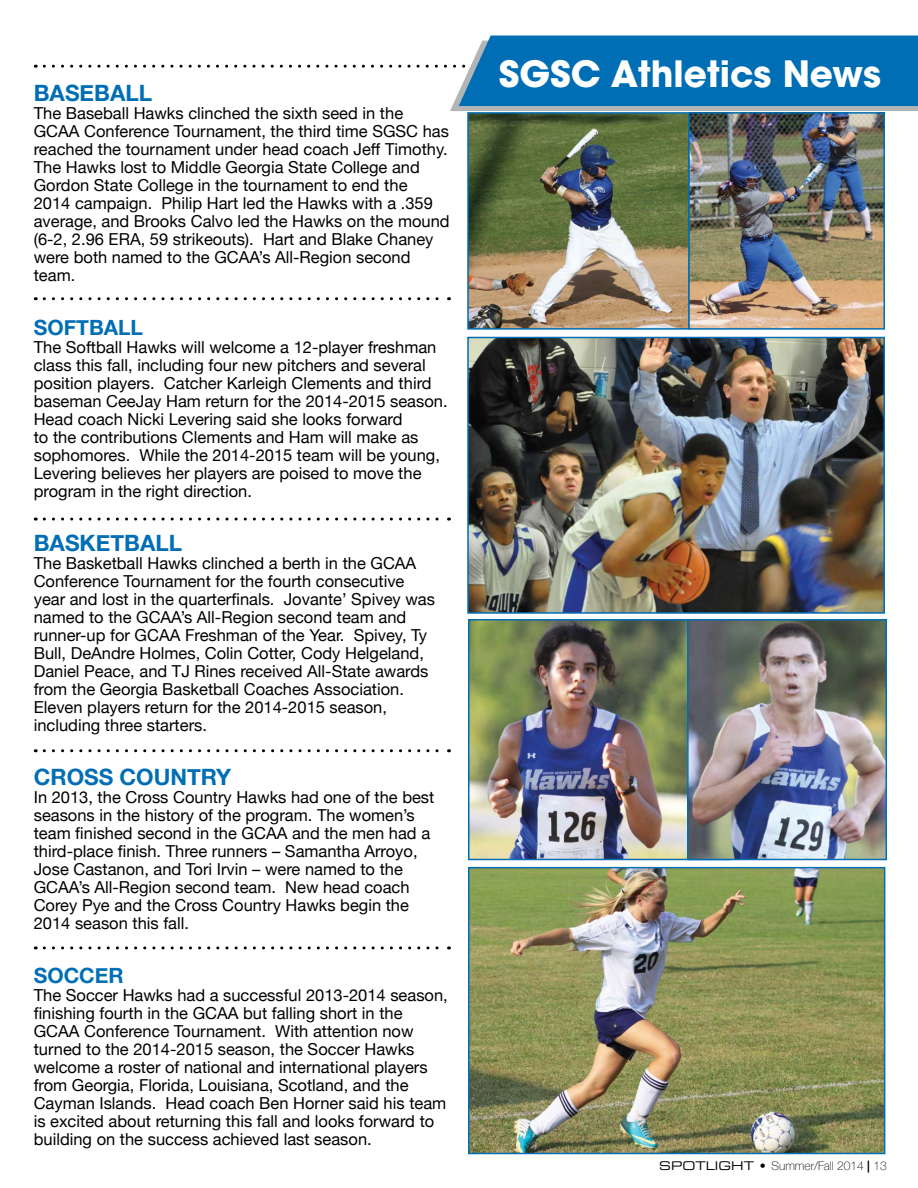
<style>
.page{position:relative;width:918px;height:1188px;background:#fff}
.page>*{position:absolute;margin:0;border:0;box-sizing:border-box;transform-origin:0 0}
.t1{font:700 36px "ITC Avant Garde Std";color:#fff}
.t2{font:700 22.5px "Helvetica Neue";color:#006eb5}
.t3{font:700 21px "Helvetica Neue";color:#006eb5}
.t4{font:16.5px/18px "Helvetica Neue";color:#000}
.t5{font:100 12px "Helvetica Neue";color:#000}
.s1{font-family:"Eurostile Extended Two";font-weight:400}
.s2{font-weight:700}
</style>
<div class="page">
<img style="left:470px;top:115px;width:412px;height:212px">
<div style="left:467px;top:112px;width:223px;height:218px;border:2px solid #006eb5"></div>
<svg style="left:44px;top:36px;width:874px;height:75px"></svg>
<img style="left:470px;top:340px;width:412px;height:271px">
<div style="left:467px;top:337px;width:418px;height:277px;border:2px solid #006eb5"></div>
<img style="left:471px;top:870px;width:411px;height:281px">
<div style="left:468px;top:867px;width:417px;height:287px;border:2px solid #006eb5"></div>
<img style="left:471px;top:622px;width:216px;height:235px">
<div style="left:468px;top:619px;width:262px;height:241px;border:2px solid #006eb5"></div>
<img style="left:690px;top:622px;width:194px;height:235px">
<div style="left:687px;top:619px;width:200px;height:241px;border:2px solid #006eb5"></div>
<div style="left:688px;top:112px;width:197px;height:218px;border:2px solid #006eb5"></div>
<svg style="left:44px;top:297px;width:405px;height:3px"></svg>
<svg style="left:44px;top:518px;width:405px;height:3px"></svg>
<svg style="left:44px;top:749px;width:405px;height:3px"></svg>
<svg style="left:44px;top:946px;width:405px;height:3px"></svg>
<h2 class="t2" style="left:34px;top:75px;width:120px">BASEBALL</h2>
<p class="t4" style="left:34px;top:105px;width:417px">The Baseball Hawks clinched the sixth seed in the GCAA Conference Tournament, the third time SGSC has reached the tournament under head coach Jeff Timothy.<br>The Hawks lost to Middle Georgia State College and Gordon State College in the tournament to end the<br>2014 campaign. Philip Hart led the Hawks with a .359 average, and Brooks Calvo led the Hawks on the mound (6-2, 2.96 ERA, 59 strikeouts). Hart and Blake Chaney were both named to the GCAA’s All-Region second team.</p>
<p class="t3" style="left:34px;top:311px;width:111px">SOFTBALL</p>
<p class="t4" style="left:34px;top:339px;width:415px">The Softball Hawks will welcome a 12-player freshman class this fall, including four new pitchers and several position players. Catcher Karleigh Clements and third baseman CeeJay Ham return for the 2014-2015 season.<br>Head coach Nicki Levering said she looks forward<br>to the contributions Clements and Ham will make as sophomores. While the 2014-2015 team will be young, Levering believes her players are poised to move the program in the right direction.</p>
<h2 class="t2" style="left:34px;top:525px;width:150px">BASKETBALL</h2>
<p class="t4" style="left:34px;top:555px;width:403px">The Basketball Hawks clinched a berth in the GCAA Conference Tournament for the fourth consecutive year and lost in the quarterfinals. Jovante’ Spivey was named to the GCAA’s All-Region second team and runner-up for GCAA Freshman of the Year. Spivey, Ty Bull, DeAndre Holmes, Colin Cotter, Cody Helgeland, Daniel Peace, and TJ Rines received All-State awards from the Georgia Basketball Coaches Association.<br>Eleven players return for the 2014-2015 season, including three starters.</p>
<h2 class="t2" style="left:34px;top:759px;width:199px">CROSS COUNTRY</h2>
<p class="t4" style="left:34px;top:789px;width:402px">In 2013, the Cross Country Hawks had one of the best seasons in the history of the program. The women’s team finished second in the GCAA and the men had a third-place finish. Three runners – Samantha Arroyo, Jose Castanon, and Tori Irvin – were named to the GCAA’s All-Region second team. New head coach Corey Pye and the Cross Country Hawks begin the 2014 season this fall.</p>
<p class="t3" style="left:34px;top:959px;width:91px">SOCCER</p>
<p class="t4" style="left:34px;top:987px;width:416px">The Soccer Hawks had a successful 2013-2014 season, finishing fourth in the GCAA but falling short in the GCAA Conference Tournament. With attention now turned to the 2014-2015 season, the Soccer Hawks welcome a roster of national and international players from Georgia, Florida, Louisiana, Scotland, and the Cayman Islands. Head coach Ben Horner said his team is excited about returning this fall and looks forward to building on the success achieved last season.</p>
<h1 class="t1" style="left:499px;top:51px;width:384px">SGSC Athletics News</h1>
<p class="t5" style="left:659px;top:1157px;width:229px"><span class="s1">SPOTLIGHT •</span> Summer/Fall 2014 <span class="s2">|</span> 13</p>
</div>
